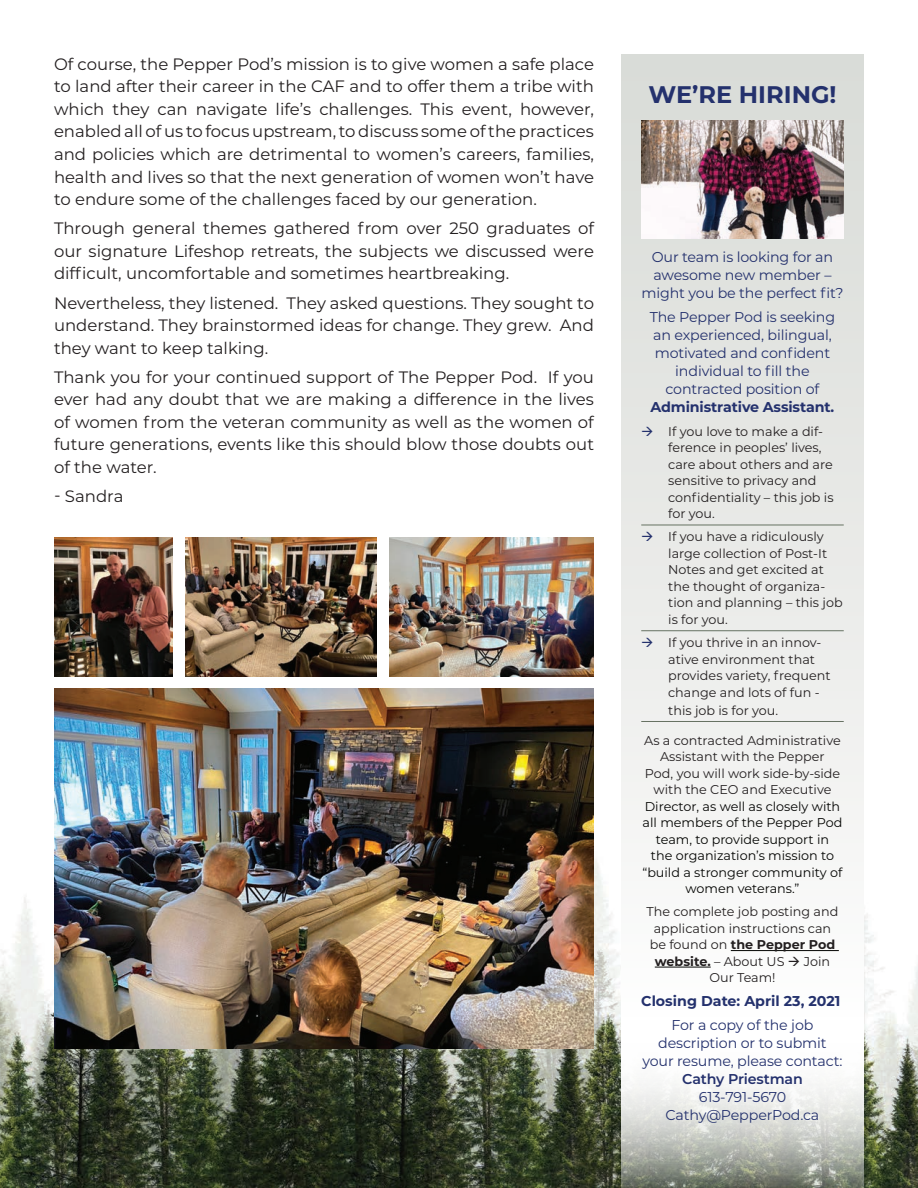
<style>
.page{position:relative;width:918px;height:1188px;background:#fff}
.page>*{position:absolute;margin:0;border:0;box-sizing:border-box;transform-origin:0 0}
.t1{font:700 24px "Montserrat";color:#24316d}
.t2{font:16.5px/22.5px "Montserrat";color:#231f20;text-align:justify}
.t3{font:14.25px/18px "Montserrat";letter-spacing:-.01em;color:#24316d;text-align:center}
.t4{font:700 14.25px "Montserrat";letter-spacing:-.01em;color:#24316d}
.t5{font:600 14.25px "Montserrat";letter-spacing:-.01em;color:#24316d}
.t6{font:12.75px/16.5px "Montserrat";color:#231f20}
.t7{font:12.75px/16.5px "Montserrat";color:#040503;text-align:center}
.s1{color:#24316d}
.s2{font-weight:700}
</style>
<div class="page">
<img style="left:0;top:860px;width:918px;height:328px">
<svg style="left:621px;top:1021px;width:243px;height:167px"></svg>
<img style="left:54px;top:537px;width:119px;height:140px">
<img style="left:186px;top:537px;width:190px;height:140px">
<img style="left:54px;top:689px;width:540px;height:359px">
<img style="left:390px;top:537px;width:204px;height:140px">
<div style="left:621px;top:54px;width:243px;height:967px;background:linear-gradient(to bottom,#d7dad5,#fcfbfb)"></div>
<hr style="left:641px;top:525px;width:203px;height:1px;background:#667262">
<hr style="left:641px;top:630px;width:203px;height:1px;background:#667262">
<hr style="left:641px;top:721px;width:203px;height:1px;background:#667262">
<hr style="left:731px;top:950px;width:108px;height:1px;background:#040503">
<hr style="left:655px;top:967px;width:56px;height:1px;background:#040503">
<img style="left:641px;top:120px;width:203px;height:119px">
<p class="t2" style="left:54px;top:52px;width:542px">Of course, the Pepper Pod’s mission is to give women a safe place to land after their career in the CAF and to offer them a tribe with which they can navigate life’s challenges. This event, however, enabled all of us to focus upstream, to discuss some of the practices and policies which are detrimental to women’s careers, families, health and lives so that the next generation of women won’t have to endure some of the challenges faced by our generation.</p>
<p class="t2" style="left:54px;top:217px;width:542px">Through general themes gathered from over 250 graduates of our signature Lifeshop retreats, the subjects we discussed were difficult, uncomfortable and sometimes heartbreaking.</p>
<p class="t2" style="left:54px;top:291px;width:542px">Nevertheless, they listened. They asked questions. They sought to understand. They brainstormed ideas for change. They grew. And they want to keep talking.</p>
<p class="t2" style="left:54px;top:365px;width:542px">Thank you for your continued support of The Pepper Pod. If you ever had any doubt that we are making a difference in the lives of women from the veteran community as well as the women of future generations, events like this should blow those doubts out of the water.</p>
<p class="t2" style="left:54px;top:484px;width:71px">- Sandra</p>
<h1 class="t1" style="left:648px;top:77px;width:190px">WE’RE HIRING!</h1>
<p class="t3" style="left:642px;top:247px;width:203px">Our team is looking for an awesome new member – might you be the perfect fit?</p>
<p class="t3" style="left:650px;top:308px;width:187px">The Pepper Pod is seeking an experienced, bilingual, motivated and confident individual to fill the contracted position of</p>
<p class="t4" style="left:651px;top:397px;width:185px">Administrative Assistant.</p>
<p class="t6" style="left:668px;top:422px;width:167px;text-indent:-27px"><span class="s1">→</span> If you love to make a dif&shy;ference in peoples’ lives, care about others and are sensitive to privacy and confidentiality – this job is for you.</p>
<p class="t6" style="left:668px;top:528px;width:176px;text-indent:-27px"><span class="s1">→</span> If you have a ridiculously large collection of Post-It<br>Notes and get excited at the thought of organiza&shy;tion and planning – this job is for you.</p>
<p class="t6" style="left:668px;top:634px;width:164px;text-indent:-27px"><span class="s1">→</span> If you thrive in an innov&shy;ative environment that provides variety, frequent change and lots of fun -</p>
<p class="t6" style="left:668px;top:701px;width:111px">this job is for you.</p>
<p class="t6" style="left:644px;top:731px;width:198px;text-align:center">As a contracted Administrative<br>Assistant with the Pepper<br>Pod, you will work side-by-side with the CEO and Executive</p>
<p class="t7" style="left:642px;top:797px;width:202px">Director, as well as closely with all members of the Pepper Pod team, to provide support in<br>the organization’s mission to “build a stronger community of women veterans.”</p>
<p class="t6" style="left:647px;top:903px;width:193px;text-align:center">The complete job posting and application instructions can be found on <span class="s2">the Pepper Pod website.</span> – About US → Join<br>Our Team!</p>
<p class="t4" style="left:641px;top:990px;width:201px">Closing Date: April 23, 2021</p>
<p class="t3" style="left:642px;top:1016px;width:202px">For a copy of the job description or to submit your resume, please contact:</p>
<p class="t5" style="left:682px;top:1069px;width:122px">Cathy Priestman</p>
<p class="t3" style="left:666px;top:1088px;width:155px">613-791-5670<br>Cathy@PepperPod.ca</p>
</div>
